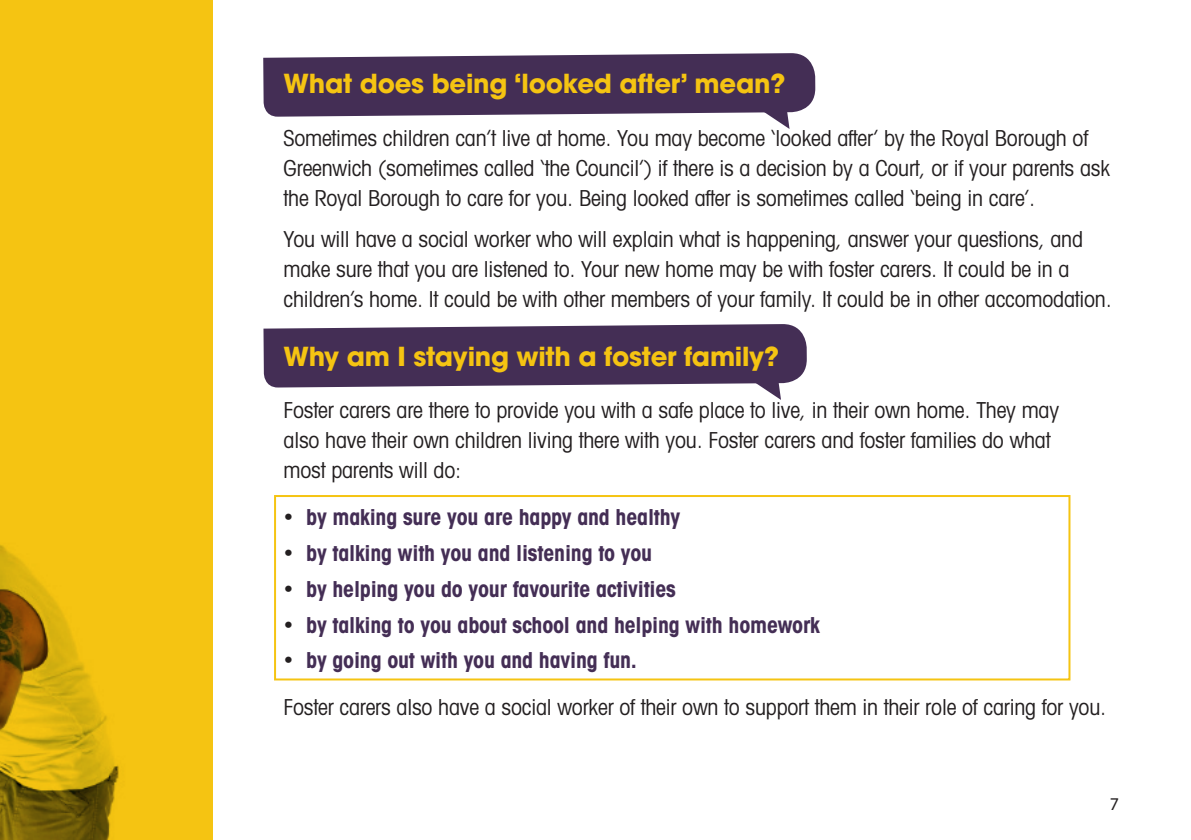
<style>
.page{position:relative;width:1191px;height:840px;background:#fff}
.page>*{position:absolute;margin:0;border:0;box-sizing:border-box;transform-origin:0 0}
.t1{font:700 26px "Avant Garde";letter-spacing:-.01em;color:#f5c412}
.t2{font:condensed 22px/30px "Avant Garde";letter-spacing:-.01em;color:#231f20}
.t3{font:700 condensed 22px "Avant Garde";letter-spacing:-.01em;color:#442e55}
.t4{font:18px "Myriad";color:#231f20}
.s1{color:#231f20}
.s2{font-weight:700;color:#442e55}
</style>
<div class="page">
<svg style="left:263px;top:53px;width:552px;height:76px"></svg>
<svg style="left:263px;top:324px;width:544px;height:75px"></svg>
<div style="left:0;top:0;width:213px;height:839px;background:#f5c412"></div>
<div style="left:274px;top:494px;width:796px;height:186px;border:2px solid #f5c412"></div>
<img style="left:0;top:545px;width:119px;height:294px">
<p class="t1" style="left:283px;top:66px;width:503px">What does being ‘looked after’ mean?</p>
<p class="t2" style="left:283px;top:122px;width:828px">Sometimes children can’t live at home. You may become ‘looked after’ by the Royal Borough of<br>Greenwich (sometimes called ‘the Council’) if there is a decision by a Court, or if your parents ask the Royal Borough to care for you. Being looked after is sometimes called ‘being in care’.</p>
<p class="t2" style="left:283px;top:223px;width:830px">You will have a social worker who will explain what is happening, answer your questions, and make sure that you are listened to. Your new home may be with foster carers. It could be in a children’s home. It could be with other members of your family. It could be in other accomodation.</p>
<p class="t1" style="left:283px;top:339px;width:497px">Why am I staying with a foster family?</p>
<p class="t2" style="left:283px;top:394px;width:777px">Foster carers are there to provide you with a safe place to live, in their own home. They may also have their own children living there with you. Foster carers and foster families do what most parents will do:</p>
<p class="t3" style="left:283px;top:503px;width:398px"><span class="s1">•</span> by making sure you are happy and healthy</p>
<p class="t3" style="left:283px;top:539px;width:370px"><span class="s1">•</span> by talking with you and listening to you</p>
<p class="t3" style="left:283px;top:574px;width:394px"><span class="s1">•</span> by helping you do your favourite activities</p>
<p class="t3" style="left:283px;top:610px;width:538px"><span class="s1">•</span> by talking to you about school and helping with homework</p>
<p class="t2" style="left:283px;top:636px;width:824px;line-height:47px">• <span class="s2">by going out with you and having fun.<br></span>Foster carers also have a social worker of their own to support them in their role of caring for you.</p>
<p class="t4" style="left:1109px;top:795px;width:11px">7</p>
</div>
